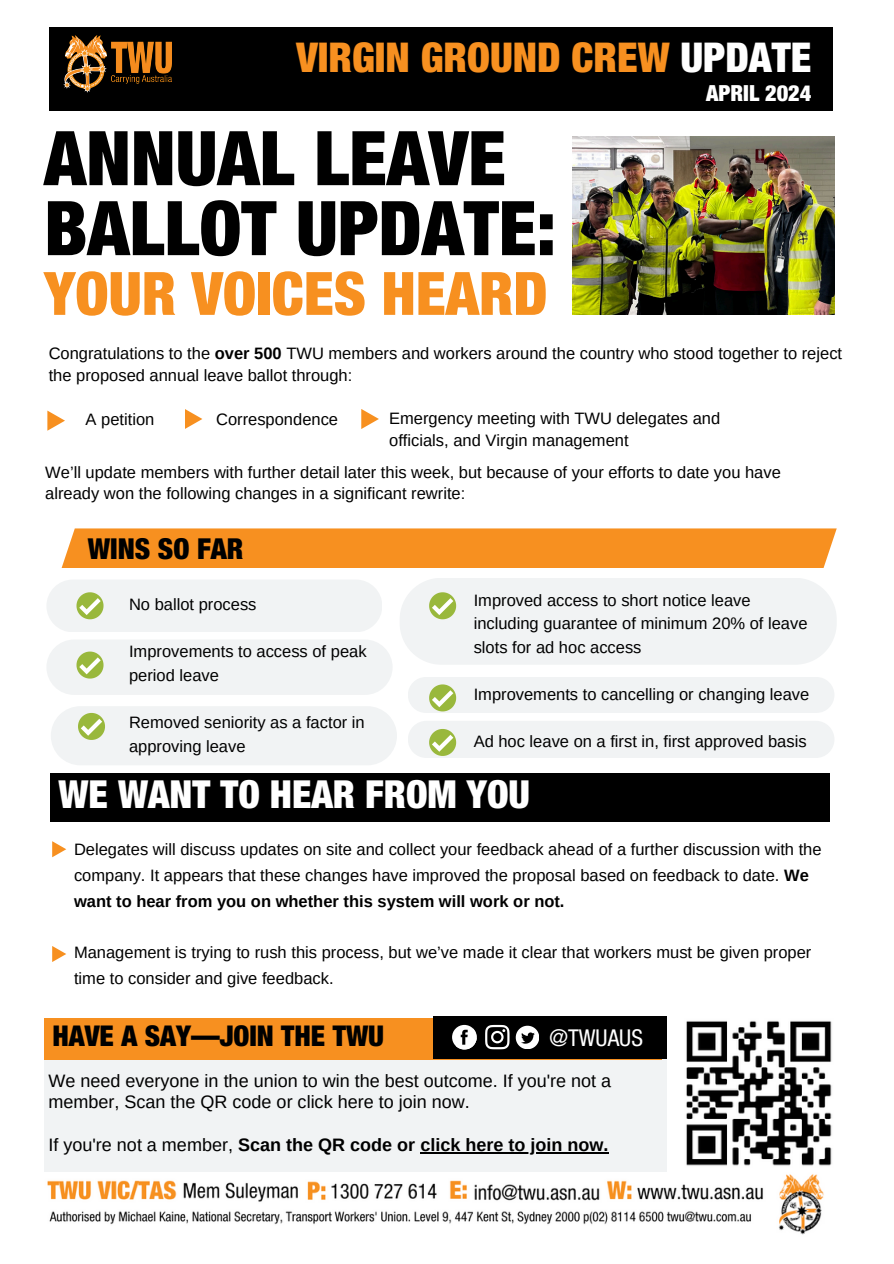
<style>
.page{position:relative;width:894px;height:1264px;background:#fff}
.page>*{position:absolute;margin:0;border:0;box-sizing:border-box;transform-origin:0 0}
.t1{font:900 condensed 75.45px/69.9px "Helvetica Neue LT Std";color:#000}
.t2{font:900 condensed 59.85px "Helvetica Neue LT Std";color:#f79020}
.t3{font:900 condensed 41.1px "Helvetica Neue LT Std";color:#f79020}
.t4{font:900 condensed 38.7px "Helvetica Neue LT Std";color:#fff}
.t5{font:900 condensed 28.95px "Helvetica Neue LT Std";color:#000}
.t6{font:900 condensed 28.65px "Helvetica Neue LT Std";color:#000}
.t7{font:condensed 23.25px "Helvetica Neue LT Std";color:#fff}
.t8{font:900 condensed 22.2px "Helvetica Neue LT Std";color:#fff}
.t9{font:18px/21.3px "Arimo";color:#000}
.t10{font:700 18px "Arimo";color:#000}
.t11{font:16.5px/23.7px "Arimo";color:#000}
.s1{color:#fff}
.s2{font-weight:700}
.s3{font-weight:400}
</style>
<div class="page">
<div style="left:49px;top:27px;width:783px;height:83px;background:#000"></div>
<img style="left:63px;top:36px;width:108px;height:57px">
<svg style="left:52px;top:841px;width:14px;height:16px"></svg>
<div style="left:50px;top:773px;width:779px;height:49px;background:#000"></div>
<svg style="left:52px;top:946px;width:14px;height:16px"></svg>
<img style="left:572px;top:136px;width:261px;height:178px">
<div style="left:408px;top:677px;width:426px;height:36px;background:#f1f3f4;border-radius:18px"></div>
<div style="left:46px;top:639px;width:346px;height:56px;background:#f1f3f4;border-radius:28px"></div>
<div style="left:46px;top:579px;width:336px;height:53px;background:#f1f3f4;border-radius:26px"></div>
<div style="left:45px;top:1057px;width:621px;height:117px;background:#f1f3f4"></div>
<div style="left:44px;top:1017px;width:617px;height:42px;background:#f79020"></div>
<div style="left:432px;top:1016px;width:234px;height:43px;background:#000"></div>
<svg style="left:452px;top:1024px;width:24px;height:25px"></svg>
<svg style="left:455px;top:1028px;width:22px;height:22px"></svg>
<svg style="left:515px;top:1025px;width:24px;height:23px"></svg>
<svg style="left:485px;top:1024px;width:24px;height:25px"></svg>
<img style="left:686px;top:1021px;width:146px;height:145px">
<img style="left:45px;top:1172px;width:779px;height:63px">
<svg style="left:76px;top:592px;width:27px;height:27px"></svg>
<svg style="left:76px;top:651px;width:27px;height:27px"></svg>
<div style="left:51px;top:706px;width:346px;height:59px;background:#f1f3f4"></div>
<div style="left:400px;top:578px;width:436px;height:86px;background:#f1f3f4"></div>
<svg style="left:429px;top:684px;width:27px;height:27px"></svg>
<svg style="left:47px;top:410px;width:18px;height:21px"></svg>
<svg style="left:185px;top:409px;width:17px;height:20px"></svg>
<svg style="left:361px;top:409px;width:18px;height:20px"></svg>
<div style="left:61px;top:528px;width:775px;height:40px;background:#f79020"></div>
<hr style="left:420px;top:1151px;width:188px;height:2px;background:#000">
<div style="left:408px;top:721px;width:426px;height:37px;background:#f1f3f4"></div>
<p class="t3" style="left:296px;top:43px;width:516px">VIRGIN GROUND CREW <span class="s1">UPDATE</span></p>
<p class="t1" style="left:44px;top:134px;width:513px">ANNUAL LEAVE<br>BALLOT UPDATE:</p>
<p class="t2" style="left:44px;top:272px;width:505px">YOUR VOICES HEARD</p>
<p class="t8" style="left:706px;top:85px;width:107px">APRIL 2024</p>
<p class="t11" style="left:49px;top:343px;width:794px;line-height:21.3px">Congratulations to the <span class="s2">over 500</span> TWU members and workers around the country who stood together to reject the proposed annual leave ballot through:</p>
<p class="t11" style="left:86px;top:407px;width:70px">A petition</p>
<h3 class="t11" style="left:389px;top:408px;width:332px;line-height:21.3px">Emergency meeting with TWU delegates and officials, and Virgin management</h3>
<p class="t11" style="left:45px;top:461px;width:737px;line-height:21.3px">We’ll update members with further detail later this week, but because of your efforts to date you have already won the following changes in a significant rewrite:</p>
<h2 class="t11" style="left:216px;top:407px;width:123px">Correspondence</h2>
<p class="t5" style="left:88px;top:538px;width:157px">WINS SO FAR</p>
<p class="t11" style="left:129px;top:592px;width:129px">No ballot process</p>
<p class="t11" style="left:129px;top:639px;width:239px">Improvements to access of peak period leave</p>
<p class="t11" style="left:129px;top:710px;width:237px">Removed seniority as a factor in approving leave</p>
<p class="t11" style="left:473px;top:588px;width:335px">Improved access to short notice leave including guarantee of minimum 20% of leave slots for ad hoc access</p>
<p class="t11" style="left:473px;top:682px;width:337px">Improvements to cancelling or changing leave</p>
<p class="t11" style="left:473px;top:730px;width:334px">Ad hoc leave on a first in, first approved basis</p>
<p class="t4" style="left:58px;top:780px;width:473px">WE WANT TO HEAR FROM YOU</p>
<h4 class="t11" style="left:74px;top:836px;width:748px;line-height:25.8px">Delegates will discuss updates on site and collect your feedback ahead of a further discussion with the company. It appears that these changes have improved the proposal based on feedback to date. <span class="s2">We want to hear from you on whether this system will work or not.</span></h4>
<p class="t11" style="left:74px;top:939px;width:738px;line-height:25.8px">Management is trying to rush this process, but we’ve made it clear that workers must be given proper time to consider and give feedback.</p>
<p class="t6" style="left:52px;top:1025px;width:333px">HAVE A SAY—JOIN THE TWU</p>
<h5 class="t7" style="left:549px;top:1029px;width:95px">@TWUAUS</h5>
<p class="t9" style="left:48px;top:1069px;width:564px">We need everyone in the union to win the best outcome. If you're not a member, Scan the QR code or click here to join now.</p>
<p class="t10" style="left:48px;top:1134px;width:561px"><span class="s3">If you're not a member,</span> Scan the QR code or click here to join now.</p>
</div>
